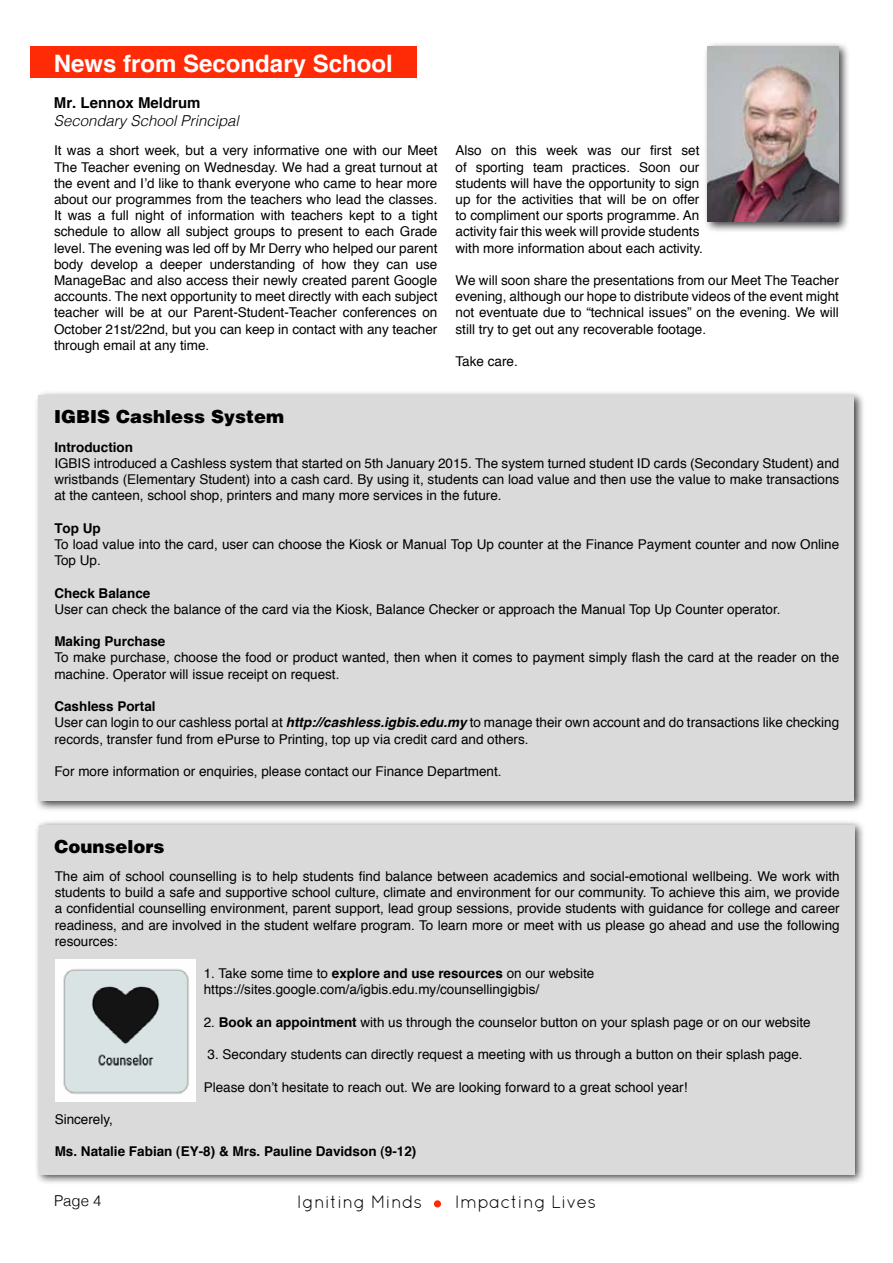
<style>
.page{position:relative;width:893px;height:1263px;background:#fff}
.page>*{position:absolute;margin:0;border:0;box-sizing:border-box;transform-origin:0 0}
.t1{font:700 24px "Helvetica";color:#fff}
.t2{font:900 18px "Helvetica";color:#000}
.t3{font:18px "Quicksand";color:#000}
.t4{font:italic 300 15px "Helvetica";color:#000}
.t5{font:700 15px "Helvetica";color:#000}
.t6{font:300 15px "Helvetica";color:#000}
.t7{font:13.5px/16.2px "Helvetica";color:#000}
.t8{font:700 13.5px "Helvetica";color:#000}
.s1{font-weight:700}
.s2{font-weight:700;font-style:italic}
</style>
<div class="page">
<div style="left:434px;top:1200px;width:7px;height:7px;background:#ff2b06;border-radius:50%"></div>
<div style="left:30px;top:46px;width:387px;height:31px;background:#ff2b06"></div>
<div style="left:703px;top:41px;width:147px;height:192px;background:#000;opacity:.75"></div>
<img style="left:708px;top:46px;width:131px;height:176px">
<div style="left:34px;top:819px;width:832px;height:367px;background:#000;opacity:.75"></div>
<div style="left:39px;top:825px;width:815px;height:349px;background:#dbdada"></div>
<img style="left:55px;top:959px;width:140px;height:143px">
<div style="left:34px;top:390px;width:831px;height:422px;background:#000;opacity:.75"></div>
<div style="left:39px;top:395px;width:815px;height:406px;background:#dbdada"></div>
<h1 class="t1" style="left:54px;top:48px;width:340px">News from Secondary School</h1>
<p class="t5" style="left:54px;top:93px;width:148px">Mr. Lennox Meldrum</p>
<p class="t4" style="left:54px;top:108px;width:187px">Secondary School Principal</p>
<p class="t7" style="left:54px;top:143px;width:385px;text-align:justify">It was a short week, but a very informative one with our Meet The Teacher evening on Wednesday. We had a great turnout at the event and I’d like to thank everyone who came to hear more about our programmes from the teachers who lead the classes.<br>It was a full night of information with teachers kept to a tight schedule to allow all subject groups to present to each Grade level. The evening was led off by Mr Derry who helped our parent body develop a deeper understanding of how they can use ManageBac and also access their newly created parent Google accounts. The next opportunity to meet directly with each subject teacher will be at our Parent-Student-Teacher conferences on October 21st/22nd, but you can keep in contact with any teacher through email at any time.</p>
<p class="t7" style="left:455px;top:143px;width:249px">Also on this week was our first set of sporting team practices. Soon our students will have the opportunity to sign up for the activities that will be on offer to compliment our sports programme. An activity fair this week will provide students with more information about each activity.</p>
<p class="t7" style="left:455px;top:273px;width:385px;text-align:justify">We will soon share the presentations from our Meet The Teacher evening, although our hope to distribute videos of the event might not eventuate due to “technical issues” on the evening. We will still try to get out any recoverable footage.</p>
<p class="t7" style="left:455px;top:354px;width:64px">Take care.</p>
<h2 class="t2" style="left:54px;top:405px;width:231px">IGBIS Cashless System</h2>
<p class="t8" style="left:54px;top:439px;width:80px">Introduction</p>
<p class="t7" style="left:54px;top:456px;width:786px;text-align:justify">IGBIS introduced a Cashless system that started on 5th January 2015. The system turned student ID cards (Secondary Student) and wristbands (Elementary Student) into a cash card. By using it, students can load value and then use the value to make transactions at the canteen, school shop, printers and many more services in the future.</p>
<p class="t8" style="left:54px;top:520px;width:48px">Top Up</p>
<p class="t7" style="left:54px;top:537px;width:786px">To load value into the card, user can choose the Kiosk or Manual Top Up counter at the Finance Payment counter and now Online<br>Top Up.</p>
<p class="t8" style="left:54px;top:584px;width:98px">Check Balance</p>
<p class="t7" style="left:54px;top:601px;width:728px">User can check the balance of the card via the Kiosk, Balance Checker or approach the Manual Top Up Counter operator.</p>
<p class="t8" style="left:54px;top:633px;width:113px">Making Purchase</p>
<p class="t7" style="left:54px;top:650px;width:786px">To make purchase, choose the food or product wanted, then when it comes to payment simply flash the card at the reader on the machine. Operator will issue receipt on request.</p>
<p class="t7" style="left:54px;top:699px;width:786px"><span class="s1">Cashless Portal<br></span>User can login to our cashless portal at <span class="s2">http://cashless.igbis.edu.my</span> to manage their own account and do transactions like checking records, transfer fund from ePurse to Printing, top up via credit card and others.</p>
<p class="t7" style="left:54px;top:763px;width:449px">For more information or enquiries, please contact our Finance Department.</p>
<h2 class="t2" style="left:54px;top:834px;width:112px">Counselors</h2>
<p class="t7" style="left:55px;top:868px;width:786px;text-align:justify">The aim of school counselling is to help students find balance between academics and social-emotional wellbeing. We work with students to build a safe and supportive school culture, climate and environment for our community. To achieve this aim, we provide a confidential counselling environment, parent support, lead group sessions, provide students with guidance for college and career readiness, and are involved in the student welfare program. To learn more or meet with us please go ahead and use the following resources:</p>
<p class="t7" style="left:204px;top:966px;width:392px">1. Take some time to <span class="s1">explore and use resources</span> on our website https://sites.google.com/a/igbis.edu.my/counsellingigbis/</p>
<p class="t7" style="left:204px;top:1014px;width:609px">2. <span class="s1">Book an appointment</span> with us through the counselor button on your splash page or on our website</p>
<p class="t7" style="left:207px;top:1047px;width:597px">3. Secondary students can directly request a meeting with us through a button on their splash page.</p>
<p class="t7" style="left:204px;top:1079px;width:485px">Please don’t hesitate to reach out. We are looking forward to a great school year!</p>
<p class="t7" style="left:55px;top:1111px;width:60px">Sincerely,</p>
<p class="t8" style="left:55px;top:1143px;width:363px">Ms. Natalie Fabian (EY-8) &amp; Mrs. Pauline Davidson (9-12)</p>
<p class="t6" style="left:54px;top:1188px;width:49px">Page 4</p>
<h2 class="t3" style="left:297px;top:1191px;width:127px">Igniting Minds</h2>
<h2 class="t3" style="left:455px;top:1191px;width:143px">Impacting Lives</h2>
</div>
